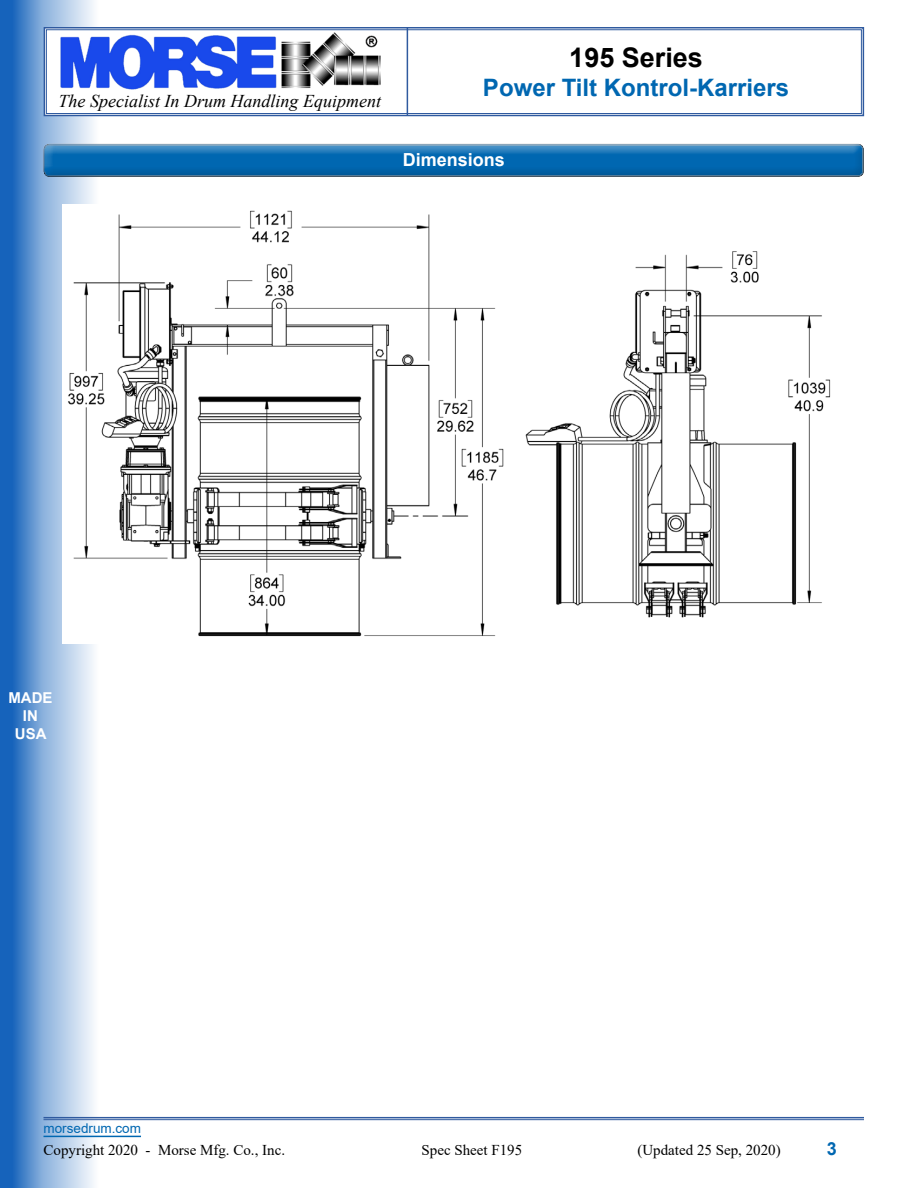
<style>
.page{position:relative;width:918px;height:1188px;background:#fff}
.page>*{position:absolute;margin:0;border:0;box-sizing:border-box;transform-origin:0 0}
.t1{font:700 27px "Arial";color:#000}
.t2{font:700 24px "Arial";color:#0067b1}
.t3{font:italic 18px "Times New Roman";color:#000}
.t4{font:700 18px "Arial";color:#fff}
.t5{font:700 18px "Arial";color:#0067b1}
.t6{font:15px "Times New Roman";color:#000}
.t7{font:700 15px/18px "Arial";color:#fff;text-align:center}
.t8{font:13.5px "Arial";color:#0067b1}
</style>
<div class="page">
<img style="left:0;top:0;width:202px;height:1188px">
<svg style="left:43px;top:26px;width:822px;height:91px"></svg>
<div style="left:46px;top:29px;width:816px;height:85px;border:1px solid #2f5a9f"></div>
<img style="left:59px;top:32px;width:324px;height:58px">
<hr style="left:407px;top:28px;width:1px;height:88px;background:#2f5a9f">
<hr style="left:43px;top:1117px;width:821px;height:1px;background:#2f5a9f">
<hr style="left:43px;top:1119px;width:821px;height:1px;background:#2f5a9f">
<hr style="left:44px;top:1136px;width:97px;height:1px;background:#0067b1">
<img style="left:62px;top:204px;width:769px;height:440px">
<div style="left:42px;top:142px;width:824px;height:38px;background:#000;opacity:.49"></div>
<p class="t3" style="left:59px;top:89px;width:324px">The Specialist In Drum Handling Equipment</p>
<h1 class="t1" style="left:569px;top:38px;width:135px">195 Series</h1>
<h2 class="t2" style="left:483px;top:70px;width:308px">Power Tilt Kontrol-Karriers</h2>
<p class="t4" style="left:403px;top:147px;width:104px">Dimensions</p>
<p class="t7" style="left:8px;top:689px;width:46px">MADE<br>IN<br>USA</p>
<p class="t8" style="left:44px;top:1119px;width:99px">morsedrum.com</p>
<p class="t6" style="left:44px;top:1139px;width:243px">Copyright 2020 - Morse Mfg. Co., Inc.</p>
<p class="t6" style="left:422px;top:1139px;width:102px">Spec Sheet F195</p>
<p class="t6" style="left:638px;top:1139px;width:145px">(Updated 25 Sep, 2020)</p>
<p class="t5" style="left:827px;top:1136px;width:12px">3</p>
</div>
